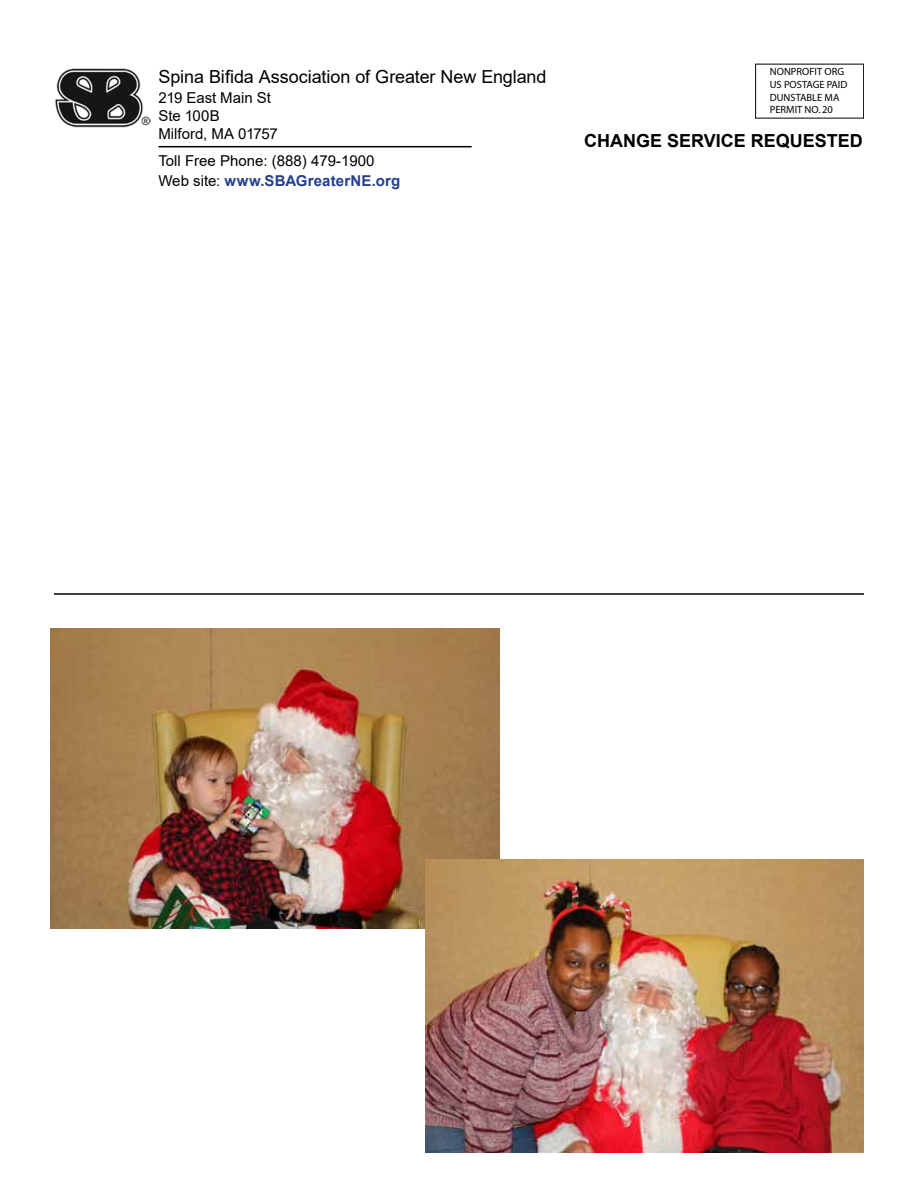
<style>
.page{position:relative;width:918px;height:1188px;background:#fff}
.page>*{position:absolute;margin:0;border:0;box-sizing:border-box;transform-origin:0 0}
.t1{font:18px "Arial";letter-spacing:-.005em;color:#000}
.t2{font:700 18px "Arial";color:#000}
.t3{font:15px/18px "Arial";color:#000}
.t4{font:700 15px "Arial";letter-spacing:.01em;color:#25408f}
.t5{font:10.5px/12.6px "Myriad";color:#000}
.s1{font-weight:400;color:#000}
</style>
<div class="page">
<img style="left:50px;top:629px;width:449px;height:299px">
<img style="left:425px;top:860px;width:439px;height:292px">
<hr style="left:54px;top:593px;width:810px;height:2px;background:#000">
<div style="left:755px;top:64px;width:109px;height:54px;border:1px solid #000"></div>
<hr style="left:158px;top:146px;width:314px;height:1px;background:#000">
<img style="left:55px;top:68px;width:96px;height:60px">
<p class="t1" style="left:158px;top:64px;width:390px">Spina Bifida Association of Greater New England</p>
<p class="t3" style="left:158px;top:88px;width:121px">219 East Main St<br>Ste 100B<br>Milford, MA 01757</p>
<p class="t4" style="left:158px;top:170px;width:243px"><span class="s1">Web site:</span> www.SBAGreaterNE.org</p>
<p class="t3" style="left:158px;top:151px;width:217px">Toll Free Phone: (888) 479-1900</p>
<p class="t5" style="left:770px;top:66px;width:79px">NONPROFIT ORG<br>US POSTAGE PAID<br>DUNSTABLE MA<br>PERMIT NO. 20</p>
<p class="t2" style="left:584px;top:128px;width:280px">CHANGE SERVICE REQUESTED</p>
</div>
